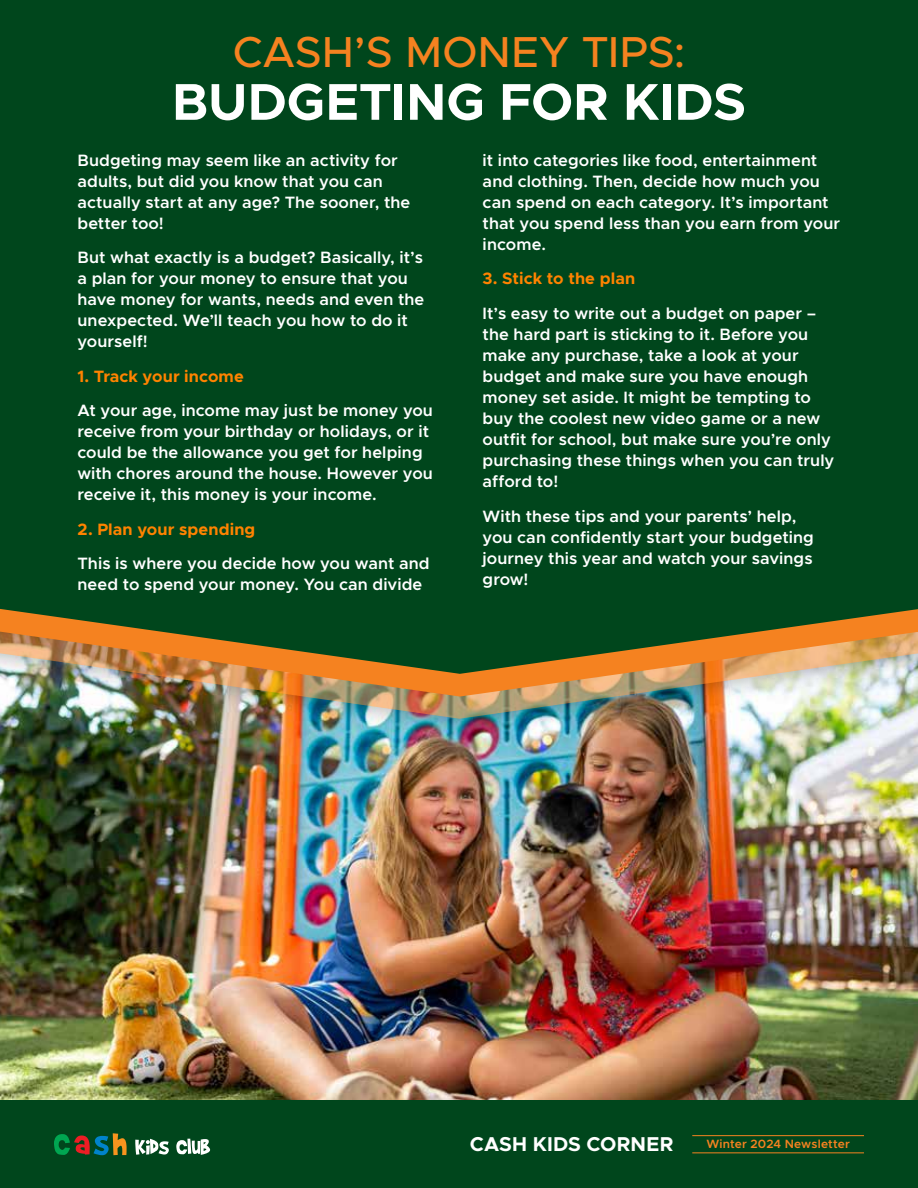
<style>
.page{position:relative;width:918px;height:1188px;background:#fff}
.page>*{position:absolute;margin:0;border:0;box-sizing:border-box;transform-origin:0 0}
.t1{font:700 51.9px "Metropolis";letter-spacing:-.005em;color:#fff}
.t2{font:500 43.5px "Metropolis";color:#f58220}
.t3{font:700 20.1px "Metropolis";letter-spacing:.01em;color:#fff}
.t4{font:600 16.5px/21px "Metropolis";letter-spacing:.005em;color:#fff}
.t5{font:600 12px "Metropolis";letter-spacing:.015em;color:#f58220}
.s1{font-weight:700;color:#ff8300}
</style>
<div class="page">
<img style="left:0;top:0;width:918px;height:1101px">
<div style="left:0;top:1101px;width:918px;height:87px;background:#00461c"></div>
<svg style="left:54px;top:1133px;width:73px;height:22px"></svg>
<svg style="left:135px;top:1139px;width:34px;height:16px"></svg>
<svg style="left:176px;top:1139px;width:34px;height:16px"></svg>
<hr style="left:692px;top:1152px;width:172px;height:1px;background:#f58220">
<hr style="left:692px;top:1135px;width:172px;height:1px;background:#f58220">
<p class="t2" style="left:233px;top:25px;width:454px">CASH’S MONEY TIPS:</p>
<p class="t1" style="left:172px;top:69px;width:575px">BUDGETING FOR KIDS</p>
<p class="t4" style="left:77px;top:150px;width:335px">Budgeting may seem like an activity for adults, but did you know that you can actually start at any age? The sooner, the better too!</p>
<p class="t4" style="left:77px;top:247px;width:348px">But what exactly is a budget? Basically, it’s a plan for your money to ensure that you have money for wants, needs and even the unexpected. We’ll teach you how to do it yourself!</p>
<p class="t4" style="left:77px;top:359px;width:357px;line-height:34.5px"><span class="s1">1. Track your income<br></span>At your age, income may just be money you</p>
<p class="t4" style="left:77px;top:421px;width:357px">receive from your birthday or holidays, or it could be the allowance you get for helping with chores around the house. However you receive it, this money is your income.</p>
<p class="t4" style="left:77px;top:512px;width:354px;line-height:34.5px"><span class="s1">2. Plan your spending<br></span>This is where you decide how you want and</p>
<p class="t4" style="left:77px;top:574px;width:346px">need to spend your money. You can divide</p>
<p class="t4" style="left:483px;top:150px;width:359px">it into categories like food, entertainment and clothing. Then, decide how much you can spend on each category. It’s important that you spend less than you earn from your income.</p>
<p class="t4" style="left:483px;top:262px;width:335px;line-height:34.5px"><span class="s1">3. Stick to the plan<br></span>It’s easy to write out a budget on paper –</p>
<p class="t4" style="left:483px;top:324px;width:353px">the hard part is sticking to it. Before you make any purchase, take a look at your budget and make sure you have enough money set aside. It might be tempting to buy the coolest new video game or a new outfit for school, but make sure you’re only purchasing these things when you can truly afford to!</p>
<p class="t4" style="left:483px;top:505px;width:333px">With these tips and your parents’ help, you can confidently start your budgeting journey this year and watch your savings grow!</p>
<p class="t3" style="left:470px;top:1132px;width:205px">CASH KIDS CORNER</p>
<p class="t5" style="left:706px;top:1137px;width:145px">Winter 2024 Newsletter</p>
</div>
